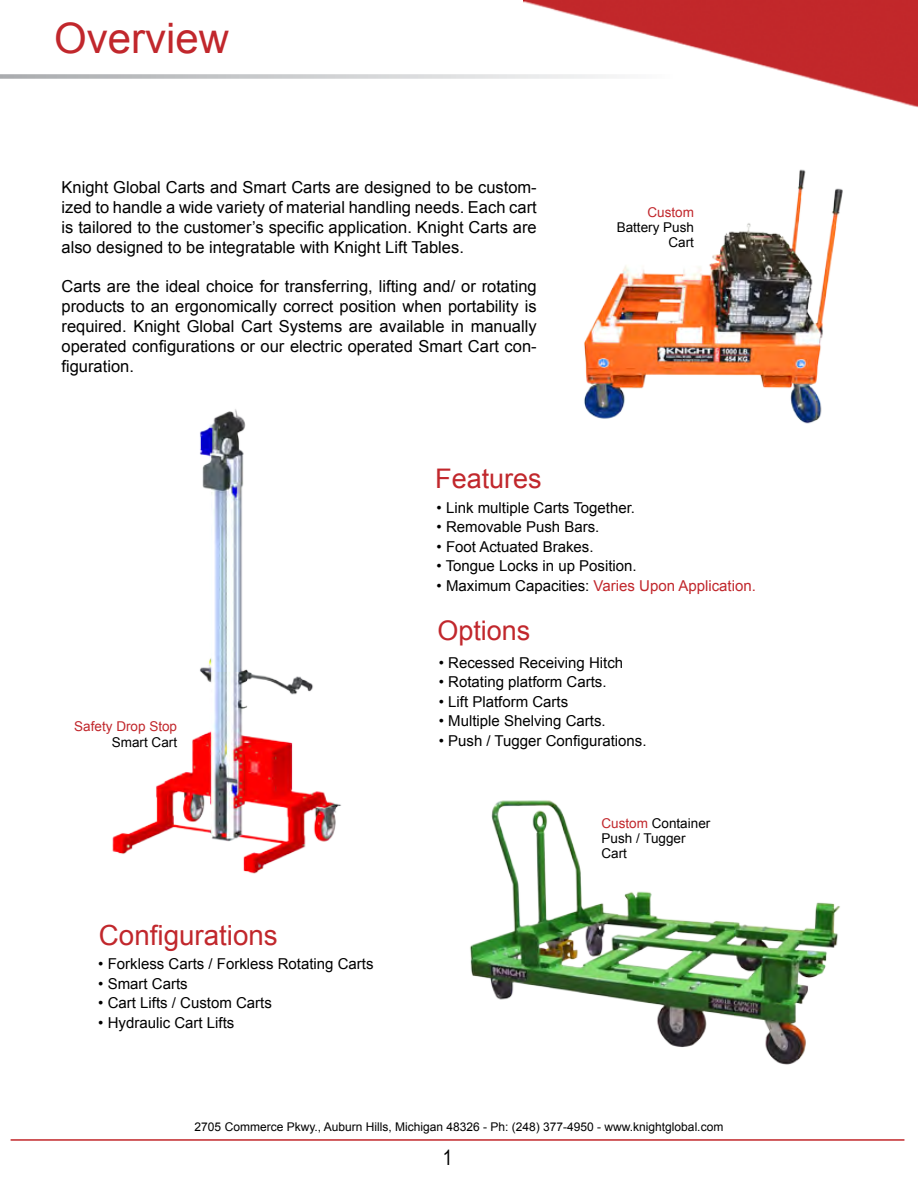
<style>
.page{position:relative;width:918px;height:1188px;background:#fff}
.page>*{position:absolute;margin:0;border:0;box-sizing:border-box;transform-origin:0 0}
.t1{font:42px "Arial";color:#c1272c}
.t2{font:27.75px "Arial";color:#c1272c}
.t3{font:27px "Arial";color:#c1272c}
.t4{font:21px "Arial Narrow";color:#000}
.t5{font:16.5px/19.8px "Arial";color:#000;text-align:justify}
.t6{font:15px "Arial";color:#000}
.t7{font:15px "Arial";color:#c1272c}
.t8{font:13.5px/15px "Arial";color:#000;text-align:right}
.t9{font:13.5px "Arial";color:#c1272c}
.t10{font:12px "Arial";color:#000}
.s1{color:#000}
.s2{color:#c1272c}
</style>
<div class="page">
<img style="left:524px;top:0;width:394px;height:108px">
<hr style="left:11px;top:1139px;width:893px;height:2px;background:#c2272a">
<svg style="left:0;top:74px;width:683px;height:5px"></svg>
<img style="left:112px;top:409px;width:229px;height:465px">
<img style="left:470px;top:800px;width:370px;height:265px">
<img style="left:584px;top:169px;width:259px;height:255px">
<h1 class="t1" style="left:54px;top:11px;width:177px">Overview</h1>
<p class="t5" style="left:62px;top:178px;width:477px">Knight Global Carts and Smart Carts are designed to be custom&shy;ized to handle a wide variety of material handling needs. Each cart is tailored to the customer’s specific application. Knight Carts are also designed to be integratable with Knight Lift Tables.</p>
<p class="t5" style="left:62px;top:277px;width:477px">Carts are the ideal choice for transferring, lifting and/ or rotating products to an ergonomically correct position when portability is required. Knight Global Cart Systems are available in manually operated configurations or our electric operated Smart Cart con&shy;figuration.</p>
<h3 class="t3" style="left:435px;top:461px;width:108px">Features</h3>
<p class="t9" style="left:647px;top:204px;width:48px">Custom</p>
<p class="t8" style="left:617px;top:220px;width:79px">Battery Push<br>Cart</p>
<p class="t6" style="left:437px;top:498px;width:200px">• Link multiple Carts Together.</p>
<p class="t6" style="left:437px;top:517px;width:164px">• Removable Push Bars.</p>
<p class="t6" style="left:437px;top:537px;width:158px">• Foot Actuated Brakes.</p>
<p class="t6" style="left:437px;top:556px;width:202px">• Tongue Locks in up Position.</p>
<p class="t7" style="left:437px;top:576px;width:321px"><span class="s1">• Maximum Capacities:</span> Varies Upon Application.</p>
<p class="t9" style="left:74px;top:718px;width:104px">Safety Drop Stop</p>
<p class="t8" style="left:112px;top:735px;width:67px">Smart Cart</p>
<h2 class="t2" style="left:99px;top:917px;width:180px">Configurations</h2>
<p class="t6" style="left:98px;top:954px;width:277px">• Forkless Carts / Forkless Rotating Carts</p>
<p class="t6" style="left:98px;top:974px;width:91px">• Smart Carts</p>
<p class="t6" style="left:98px;top:993px;width:175px">• Cart Lifts / Custom Carts</p>
<p class="t6" style="left:98px;top:1013px;width:138px">• Hydraulic Cart Lifts</p>
<h3 class="t3" style="left:437px;top:613px;width:95px">Options</h3>
<p class="t6" style="left:439px;top:652px;width:186px">• Recessed Receiving Hitch</p>
<p class="t6" style="left:439px;top:672px;width:169px">• Rotating platform Carts.</p>
<p class="t6" style="left:439px;top:691px;width:131px">• Lift Platform Carts</p>
<p class="t6" style="left:439px;top:711px;width:168px">• Multiple Shelving Carts.</p>
<p class="t6" style="left:439px;top:730px;width:209px">• Push / Tugger Configurations.</p>
<p class="t8" style="left:602px;top:816px;width:110px;text-align:left"><span class="s2">Custom</span> Container<br>Push / Tugger<br>Cart</p>
<p class="t10" style="left:195px;top:1119px;width:530px">2705 Commerce Pkwy., Auburn Hills, Michigan 48326 - Ph: (248) 377-4950 - www.knightglobal.com</p>
<p class="t4" style="left:443px;top:1142px;width:11px">1</p>
</div>
